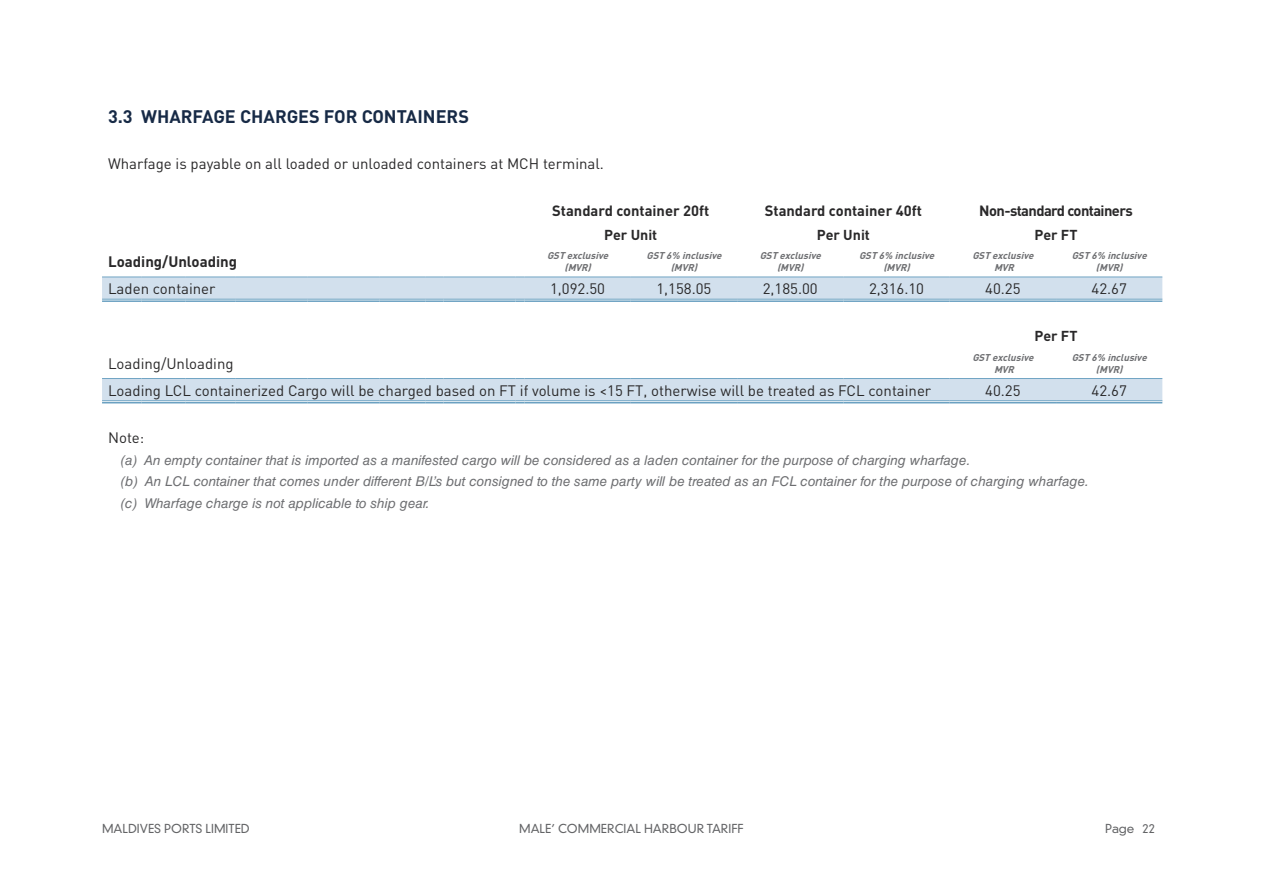
<style>
.page{position:relative;width:1263px;height:893px;background:#fff}
.page>*{position:absolute;margin:0;border:0;box-sizing:border-box;transform-origin:0 0}
.t1{font:700 18px "DIN Pro";color:#172a46}
.t2{font:15px "DIN Pro";color:#292829}
.t3{font:700 15px "DIN Pro";color:#292829}
.t4{font:700 14.7px "DIN Pro";color:#292829}
.t5{font:700 14.7px "DIN Pro";letter-spacing:-.04em;color:#292829}
.t6{font:700 14.25px "DIN Pro";color:#292829}
.t7{font:italic 13.5px/21.8px "Helvetica LT Std";color:#6d6e71}
.t8{font:300 12px "DIN Neuzeit Grotesk Std";color:#636466}
.t9{font:italic 700 9.75px/11.7px "DIN Pro";color:#6d6e71;text-align:center}
</style>
<div class="page">
<svg style="left:102px;top:278px;width:1060px;height:122px"></svg>
<hr style="left:631px;top:299px;width:106px;height:1px;background:#6ba1c1">
<hr style="left:631px;top:300px;width:106px;height:2px;background:#6ba1c1">
<hr style="left:737px;top:299px;width:106px;height:1px;background:#6ba1c1">
<hr style="left:737px;top:300px;width:106px;height:2px;background:#6ba1c1">
<hr style="left:843px;top:299px;width:107px;height:1px;background:#6ba1c1">
<hr style="left:843px;top:300px;width:107px;height:2px;background:#6ba1c1">
<hr style="left:950px;top:299px;width:106px;height:1px;background:#6ba1c1">
<hr style="left:950px;top:300px;width:106px;height:2px;background:#6ba1c1">
<hr style="left:1056px;top:299px;width:106px;height:1px;background:#6ba1c1">
<hr style="left:1056px;top:300px;width:106px;height:2px;background:#6ba1c1">
<hr style="left:102px;top:277px;width:39px;height:1px;background:#71a4c4">
<hr style="left:141px;top:277px;width:44px;height:1px;background:#71a4c4">
<hr style="left:185px;top:277px;width:51px;height:1px;background:#71a4c4">
<hr style="left:236px;top:277px;width:72px;height:1px;background:#71a4c4">
<hr style="left:308px;top:277px;width:72px;height:1px;background:#71a4c4">
<hr style="left:380px;top:277px;width:45px;height:1px;background:#71a4c4">
<svg style="left:425px;top:277px;width:18px;height:1px"></svg>
<hr style="left:443px;top:277px;width:72px;height:1px;background:#71a4c4">
<hr style="left:524px;top:277px;width:107px;height:1px;background:#71a4c4">
<hr style="left:102px;top:299px;width:39px;height:1px;background:#6ba1c1">
<hr style="left:102px;top:300px;width:39px;height:2px;background:#6ba1c1">
<hr style="left:141px;top:299px;width:44px;height:1px;background:#6ba1c1">
<hr style="left:141px;top:300px;width:44px;height:2px;background:#6ba1c1">
<hr style="left:185px;top:299px;width:51px;height:1px;background:#6ba1c1">
<hr style="left:185px;top:300px;width:51px;height:2px;background:#6ba1c1">
<hr style="left:236px;top:299px;width:72px;height:1px;background:#6ba1c1">
<hr style="left:236px;top:300px;width:72px;height:2px;background:#6ba1c1">
<hr style="left:308px;top:299px;width:72px;height:1px;background:#6ba1c1">
<hr style="left:308px;top:300px;width:72px;height:2px;background:#6ba1c1">
<hr style="left:380px;top:299px;width:45px;height:1px;background:#6ba1c1">
<hr style="left:380px;top:300px;width:45px;height:2px;background:#6ba1c1">
<svg style="left:425px;top:299px;width:18px;height:3px"></svg>
<hr style="left:443px;top:299px;width:72px;height:1px;background:#6ba1c1">
<hr style="left:443px;top:300px;width:72px;height:2px;background:#6ba1c1">
<hr style="left:631px;top:277px;width:106px;height:1px;background:#71a4c4">
<hr style="left:737px;top:277px;width:106px;height:1px;background:#71a4c4">
<hr style="left:843px;top:277px;width:107px;height:1px;background:#71a4c4">
<hr style="left:950px;top:277px;width:106px;height:1px;background:#71a4c4">
<hr style="left:1056px;top:277px;width:106px;height:1px;background:#71a4c4">
<svg style="left:515px;top:299px;width:9px;height:3px"></svg>
<hr style="left:524px;top:299px;width:107px;height:1px;background:#6ba1c1">
<hr style="left:524px;top:300px;width:107px;height:2px;background:#6ba1c1">
<hr style="left:102px;top:378px;width:39px;height:1px;background:#71a4c4">
<hr style="left:141px;top:378px;width:44px;height:1px;background:#71a4c4">
<hr style="left:185px;top:378px;width:51px;height:1px;background:#71a4c4">
<hr style="left:236px;top:378px;width:72px;height:1px;background:#71a4c4">
<hr style="left:308px;top:378px;width:72px;height:1px;background:#71a4c4">
<hr style="left:380px;top:378px;width:45px;height:1px;background:#71a4c4">
<svg style="left:425px;top:378px;width:18px;height:1px"></svg>
<hr style="left:443px;top:378px;width:72px;height:1px;background:#71a4c4">
<hr style="left:524px;top:378px;width:107px;height:1px;background:#71a4c4">
<hr style="left:631px;top:378px;width:106px;height:1px;background:#71a4c4">
<hr style="left:737px;top:378px;width:106px;height:1px;background:#71a4c4">
<hr style="left:843px;top:378px;width:107px;height:1px;background:#71a4c4">
<hr style="left:950px;top:378px;width:106px;height:1px;background:#71a4c4">
<hr style="left:1056px;top:378px;width:106px;height:1px;background:#71a4c4">
<hr style="left:102px;top:400px;width:39px;height:1px;background:#6ba1c1">
<hr style="left:102px;top:402px;width:39px;height:1px;background:#6ba1c1">
<hr style="left:141px;top:400px;width:44px;height:1px;background:#6ba1c1">
<hr style="left:141px;top:402px;width:44px;height:1px;background:#6ba1c1">
<hr style="left:185px;top:400px;width:51px;height:1px;background:#6ba1c1">
<hr style="left:185px;top:402px;width:51px;height:1px;background:#6ba1c1">
<hr style="left:236px;top:400px;width:72px;height:1px;background:#6ba1c1">
<hr style="left:236px;top:402px;width:72px;height:1px;background:#6ba1c1">
<hr style="left:308px;top:400px;width:72px;height:1px;background:#6ba1c1">
<hr style="left:308px;top:402px;width:72px;height:1px;background:#6ba1c1">
<hr style="left:380px;top:400px;width:45px;height:1px;background:#6ba1c1">
<hr style="left:380px;top:402px;width:45px;height:1px;background:#6ba1c1">
<svg style="left:425px;top:400px;width:18px;height:3px"></svg>
<hr style="left:443px;top:400px;width:72px;height:1px;background:#6ba1c1">
<hr style="left:443px;top:402px;width:72px;height:1px;background:#6ba1c1">
<svg style="left:515px;top:400px;width:9px;height:3px"></svg>
<hr style="left:524px;top:400px;width:107px;height:1px;background:#6ba1c1">
<hr style="left:524px;top:402px;width:107px;height:1px;background:#6ba1c1">
<hr style="left:631px;top:400px;width:106px;height:1px;background:#6ba1c1">
<hr style="left:631px;top:402px;width:106px;height:1px;background:#6ba1c1">
<hr style="left:737px;top:400px;width:106px;height:1px;background:#6ba1c1">
<hr style="left:737px;top:402px;width:106px;height:1px;background:#6ba1c1">
<hr style="left:843px;top:400px;width:107px;height:1px;background:#6ba1c1">
<hr style="left:843px;top:402px;width:107px;height:1px;background:#6ba1c1">
<hr style="left:950px;top:400px;width:106px;height:1px;background:#6ba1c1">
<hr style="left:950px;top:402px;width:106px;height:1px;background:#6ba1c1">
<hr style="left:1056px;top:400px;width:106px;height:1px;background:#6ba1c1">
<hr style="left:1056px;top:402px;width:106px;height:1px;background:#6ba1c1">
<h1 class="t1" style="left:108px;top:104px;width:362px">3.3 WHARFAGE CHARGES FOR CONTAINERS</h1>
<p class="t2" style="left:108px;top:154px;width:497px">Wharfage is payable on all loaded or unloaded containers at MCH terminal.</p>
<p class="t4" style="left:552px;top:201px;width:159px">Standard container 20ft</p>
<p class="t4" style="left:765px;top:201px;width:159px">Standard container 40ft</p>
<p class="t5" style="left:979px;top:201px;width:155px">Non-standard containers</p>
<p class="t6" style="left:604px;top:225px;width:55px">Per Unit</p>
<p class="t6" style="left:817px;top:225px;width:55px">Per Unit</p>
<p class="t6" style="left:1034px;top:225px;width:44px">Per FT</p>
<p class="t3" style="left:108px;top:251px;width:131px">Loading/Unloading</p>
<p class="t9" style="left:547px;top:249px;width:66px">GSTexclusive (MVR)</p>
<p class="t9" style="left:646px;top:249px;width:80px">GST6% inclusive (MVR)</p>
<p class="t9" style="left:760px;top:249px;width:66px">GSTexclusive (MVR)</p>
<p class="t9" style="left:859px;top:249px;width:80px">GST6% inclusive (MVR)</p>
<p class="t9" style="left:972px;top:249px;width:66px">GSTexclusive<br>MVR</p>
<p class="t9" style="left:1072px;top:249px;width:80px">GST6% inclusive (MVR)</p>
<p class="t2" style="left:108px;top:279px;width:109px">Laden container</p>
<p class="t2" style="left:550px;top:279px;width:56px">1,092.50</p>
<p class="t2" style="left:656px;top:279px;width:56px">1,158.05</p>
<p class="t2" style="left:763px;top:279px;width:56px">2,185.00</p>
<p class="t2" style="left:869px;top:279px;width:56px">2,316.10</p>
<p class="t2" style="left:985px;top:279px;width:37px">40.25</p>
<p class="t2" style="left:1091px;top:279px;width:37px">42.67</p>
<p class="t6" style="left:1034px;top:326px;width:44px">Per FT</p>
<p class="t2" style="left:108px;top:353px;width:127px">Loading/Unloading</p>
<p class="t9" style="left:972px;top:351px;width:66px">GSTexclusive<br>MVR</p>
<p class="t9" style="left:1072px;top:351px;width:80px">GST6% inclusive (MVR)</p>
<p class="t2" style="left:108px;top:380px;width:825px">Loading LCL containerized Cargo will be charged based on FT if volume is &lt;15 FT, otherwise will be treated as FCL container</p>
<p class="t2" style="left:985px;top:380px;width:37px">40.25</p>
<p class="t2" style="left:1091px;top:380px;width:37px">42.67</p>
<p class="t2" style="left:108px;top:427px;width:38px">Note:</p>
<p class="t7" style="left:121px;top:449px;width:970px">(a) An empty container that is imported as a manifested cargo will be considered as a laden container for the purpose of charging wharfage.<br>(b) An LCL container that comes under different B/L’s but consigned to the same party will be treated as an FCL container for the purpose of charging wharfage. (c) Wharfage charge is not applicable to ship gear.</p>
<p class="t8" style="left:102px;top:821px;width:149px">MALDIVES PORTS LIMITED</p>
<p class="t8" style="left:519px;top:821px;width:226px">MALE’ COMMERCIAL HARBOUR TARIFF</p>
<p class="t8" style="left:1105px;top:821px;width:51px">Page 22</p>
</div>
